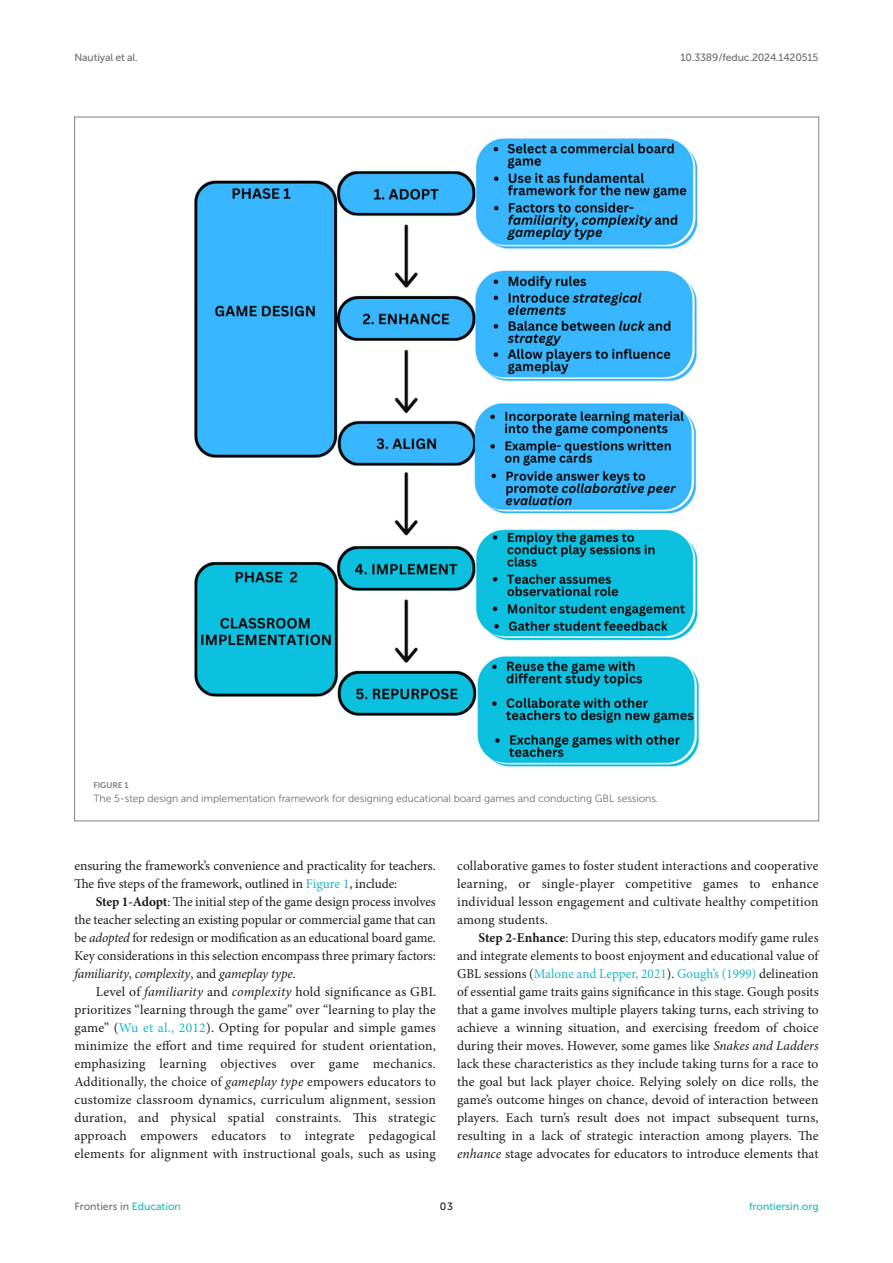
<style>
.page{position:relative;width:893px;height:1263px;background:#fff}
.page>*{position:absolute;margin:0;border:0;box-sizing:border-box;transform-origin:0 0}
.TEXT{font:13.5px/18px "Minion Pro";letter-spacing:.005em;color:#1b1c1b;text-align:justify}
.TEXT_FLUSH{font:13.5px/18px "Minion Pro";letter-spacing:-.005em;color:#1b1c1b}
.FIG_LEG{font:10.5px "Museo Sans 300";letter-spacing:-.01em;color:#706f70}
.t1{font:10.5px "Museo Sans 500";letter-spacing:-.015em;color:#706f70}
.t2{font:10.5px "Museo Sans 500";color:#1db5c3}
.t3{font:10.5px "Museo Sans 500";color:#1b1c1b}
.FIG_HD{font:8.25px "Museo Sans 700";letter-spacing:-.01em;color:#7e7f7f}
.s1{color:#1db5c3}
.s2{font-weight:700}
.s3{font-style:italic}
</style>
<div class="page">
<img style="left:194px;top:138px;width:505px;height:629px">
<p class="t1" style="left:74px;top:51px;width:65px">Nautiyal et al.</p>
<p class="t1" style="left:680px;top:51px;width:139px">10.3389/feduc.2024.1420515</p>
<p class="FIG_HD" style="left:94px;top:781px;width:37px">FIGURE 1</p>
<p class="FIG_LEG" style="left:94px;top:793px;width:566px">The 5-step design and implementation framework for designing educational board games and conducting GBL sessions.</p>
<p class="TEXT_FLUSH" style="left:74px;top:857px;width:363px">ensuring the framework’s convenience and practicality for teachers.<br>The five steps of the framework, outlined in <span class="s1">Figure 1</span>, include:</p>
<p class="TEXT" style="left:74px;top:893px;width:363px;text-indent:21px"><span class="s2">Step 1-Adopt</span>: The initial step of the game design process involves the teacher selecting an existing popular or commercial game that can be <span class="s3">adopted</span> for redesign or modification as an educational board game.<br>Key considerations in this selection encompass three primary factors: <span class="s3">familiarity</span>, <span class="s3">complexity</span>, and <span class="s3">gameplay type</span>.</p>
<p class="TEXT" style="left:74px;top:983px;width:363px;text-indent:21px">Level of <span class="s3">familiarity</span> and <span class="s3">complexity</span> hold significance as GBL prioritizes “learning through the game” over “learning to play the game” (<span class="s1">Wu et al., 2012</span>). Opting for popular and simple games minimize the effort and time required for student orientation, emphasizing learning objectives over game mechanics.<br>Additionally, the choice of <span class="s3">gameplay type</span> empowers educators to customize classroom dynamics, curriculum alignment, session duration, and physical spatial constraints. This strategic approach empowers educators to integrate pedagogical elements for alignment with instructional goals, such as using</p>
<p class="TEXT" style="left:457px;top:857px;width:363px">collaborative games to foster student interactions and cooperative learning, or single-player competitive games to enhance individual lesson engagement and cultivate healthy competition among students.</p>
<p class="TEXT" style="left:457px;top:929px;width:363px;text-indent:21px"><span class="s2">Step 2-Enhance</span>: During this step, educators modify game rules and integrate elements to boost enjoyment and educational value of GBL sessions (<span class="s1">Malone and Lepper, 2021</span>). <span class="s1">Gough’s (1999)</span> delineation of essential game traits gains significance in this stage. Gough posits that a game involves multiple players taking turns, each striving to achieve a winning situation, and exercising freedom of choice during their moves. However, some games like <span class="s3">Snakes and Ladders </span>lack these characteristics as they include taking turns for a race to the goal but lack player choice. Relying solely on dice rolls, the game’s outcome hinges on chance, devoid of interaction between players. Each turn’s result does not impact subsequent turns, resulting in a lack of strategic interaction among players. The <span class="s3">enhance</span> stage advocates for educators to introduce elements that</p>
<p class="t1" style="left:74px;top:1200px;width:108px">Frontiers in <span class="s1">Education</span></p>
<p class="t3" style="left:440px;top:1200px;width:15px">03</p>
<p class="t2" style="left:749px;top:1200px;width:71px">frontiersin.org</p>
</div>
